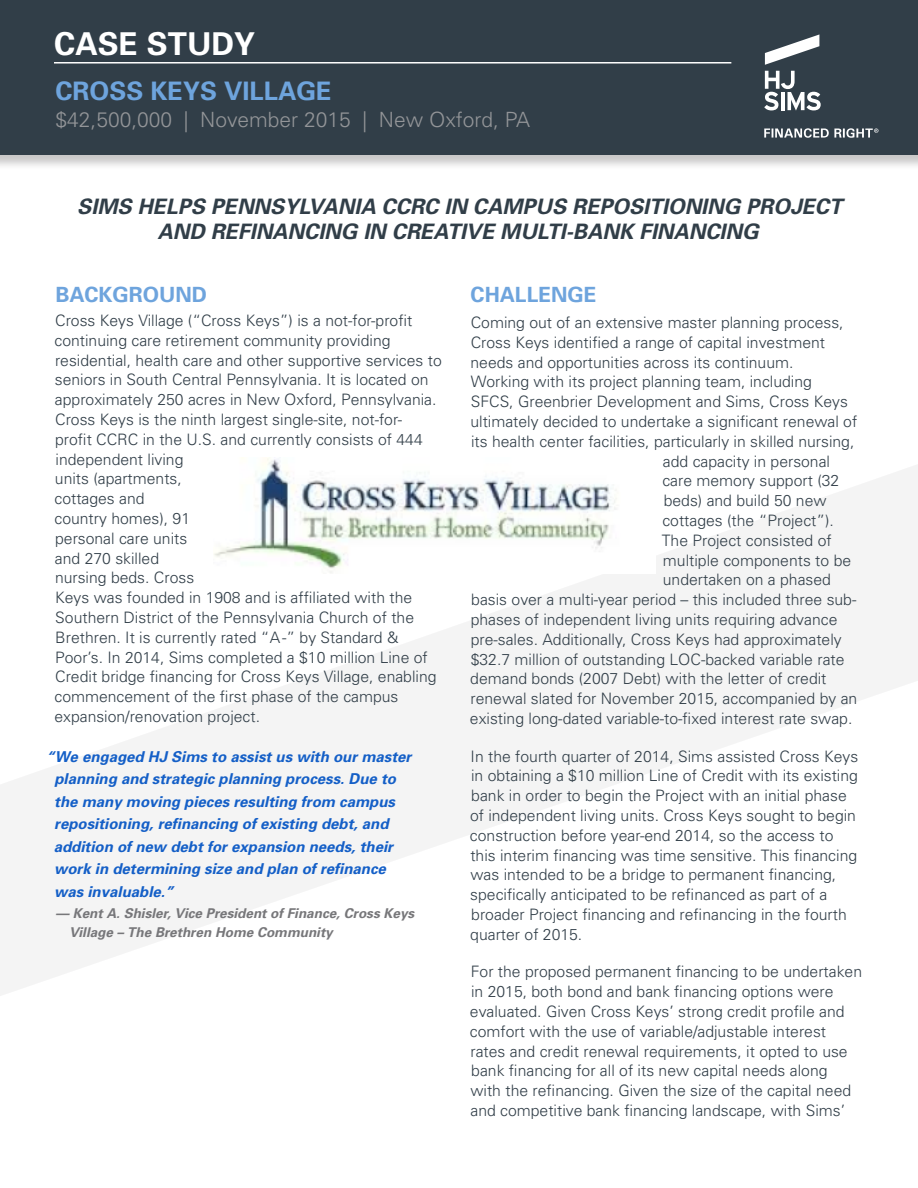
<style>
.page{position:relative;width:918px;height:1188px;background:#fff}
.page>*{position:absolute;margin:0;border:0;box-sizing:border-box;transform-origin:0 0}
.t1{font:700 31.5px "Univers";color:#fff}
.t2{font:700 25.5px "Univers";color:#6ea4dd}
.Sub_Spacing{font:italic 700 21.3px/25.5px "Univers";color:#313e48;text-align:center}
.t3{font:300 21px "Univers";color:#939598}
.Sub_Spacing-2{font:700 21px "Univers";color:#6ea4dd}
.Sub_Spacing-3{font:300 15.75px/19.8px "Univers";color:#313e48}
.Body_Copy{font:300 15.75px/19.8px "Univers";color:#313e48}
.t4{font:italic 700 15px/22.5px "Univers";color:#145fc7}
.t5{font:italic 700 13.5px/19.5px "Univers";color:#77777a}
</style>
<div class="page">
<div style="left:0;top:0;width:918px;height:170px;background:#231f20;opacity:.25"></div>
<div style="left:0;top:0;width:918px;height:155px;background:#313e48"></div>
<hr style="left:54px;top:62px;width:677px;height:2px;background:#fff">
<svg style="left:765px;top:34px;width:54px;height:31px"></svg>
<svg style="left:764px;top:71px;width:57px;height:40px"></svg>
<svg style="left:764px;top:128px;width:114px;height:10px"></svg>
<svg style="left:0;top:465px;width:918px;height:531px"></svg>
<img style="left:214px;top:457px;width:441px;height:116px">
<h1 class="t1" style="left:54px;top:25px;width:203px">CASE STUDY</h1>
<p class="t2" style="left:56px;top:75px;width:278px">CROSS KEYS VILLAGE</p>
<p class="t3" style="left:56px;top:106px;width:476px">$42,500,000 | November 2015 | New Oxford, PA</p>
<p class="Sub_Spacing" style="left:77px;top:193px;width:766px">SIMS HELPS PENNSYLVANIA CCRC IN CAMPUS REPOSITIONING PROJECT<br>AND REFINANCING IN CREATIVE MULTI-BANK FINANCING</p>
<p class="Sub_Spacing-2" style="left:55px;top:282px;width:153px">BACKGROUND</p>
<p class="Body_Copy" style="left:54px;top:311px;width:389px">Cross Keys Village (“Cross Keys”) is a not-for-profit continuing care retirement community providing residential, health care and other supportive services to seniors in South Central Pennsylvania. It is located on approximately 250 acres in New Oxford, Pennsylvania.<br>Cross Keys is the ninth largest single-site, not-for&shy;profit CCRC in the U.S. and currently consists of 444 independent living<br>units (apartments,<br>cottages and<br>country homes), 91<br>personal care units<br>and 270 skilled<br>nursing beds. Cross<br>Keys was founded in 1908 and is affiliated with the Southern District of the Pennsylvania Church of the Brethren. It is currently rated “A-” by Standard &amp; Poor’s. In 2014, Sims completed a $10 million Line of Credit bridge financing for Cross Keys Village, enabling commencement of the first phase of the campus expansion/renovation project.</p>
<p class="t4" style="left:54px;top:745px;width:359px;text-indent:-7px">“We engaged HJ Sims to assist us with our master planning and strategic planning process. Due to the many moving pieces resulting from campus repositioning, refinancing of existing debt, and addition of new debt for expansion needs, their work in determining size and plan of refinance was invaluable.”</p>
<p class="t5" style="left:69px;top:903px;width:347px;text-indent:-14px">— Kent A. Shisler, Vice President of Finance, Cross Keys<br>Village – The Brethren Home Community</p>
<p class="Sub_Spacing-2" style="left:471px;top:282px;width:128px">CHALLENGE</p>
<p class="Sub_Spacing-3" style="left:471px;top:313px;width:374px">Coming out of an extensive master planning process,</p>
<p class="Sub_Spacing-3" style="left:471px;top:332px;width:356px">Cross Keys identified a range of capital investment</p>
<p class="Sub_Spacing-3" style="left:471px;top:352px;width:324px">needs and opportunities across its continuum.</p>
<p class="Sub_Spacing-3" style="left:471px;top:372px;width:343px">Working with its project planning team, including</p>
<p class="Sub_Spacing-3" style="left:471px;top:392px;width:379px">SFCS, Greenbrier Development and Sims, Cross Keys</p>
<p class="Sub_Spacing-3" style="left:470px;top:412px;width:388px">ultimately decided to undertake a significant renewal of</p>
<p class="Sub_Spacing-3" style="left:471px;top:431px;width:385px">its health center facilities, particularly in skilled nursing,</p>
<p class="Sub_Spacing-3" style="left:663px;top:451px;width:169px">add capacity in personal</p>
<p class="Sub_Spacing-3" style="left:662px;top:471px;width:178px">care memory support (32</p>
<p class="Sub_Spacing-3" style="left:664px;top:491px;width:164px">beds) and build 50 new</p>
<p class="Sub_Spacing-3" style="left:662px;top:511px;width:173px">cottages (the “Project”).</p>
<p class="Sub_Spacing-3" style="left:662px;top:530px;width:171px">The Project consisted of</p>
<p class="Sub_Spacing-3" style="left:663px;top:550px;width:190px">multiple components to be</p>
<p class="Sub_Spacing-3" style="left:663px;top:570px;width:170px">undertaken on a phased</p>
<p class="Sub_Spacing-3" style="left:471px;top:590px;width:387px">basis over a multi-year period – this included three sub-</p>
<p class="Sub_Spacing-3" style="left:471px;top:610px;width:368px">phases of independent living units requiring advance</p>
<p class="Sub_Spacing-3" style="left:471px;top:629px;width:373px">pre-sales. Additionally, Cross Keys had approximately</p>
<p class="Sub_Spacing-3" style="left:471px;top:649px;width:375px">$32.7 million of outstanding LOC-backed variable rate</p>
<p class="Sub_Spacing-3" style="left:470px;top:669px;width:358px">demand bonds (2007 Debt) with the letter of credit</p>
<p class="Sub_Spacing-3" style="left:471px;top:689px;width:388px">renewal slated for November 2015, accompanied by an</p>
<p class="Sub_Spacing-3" style="left:470px;top:709px;width:384px">existing long-dated variable-to-fixed interest rate swap.</p>
<p class="Sub_Spacing-3" style="left:470px;top:746px;width:390px">In the fourth quarter of 2014, Sims assisted Cross Keys in obtaining a $10 million Line of Credit with its existing bank in order to begin the Project with an initial phase of independent living units. Cross Keys sought to begin construction before year-end 2014, so the access to this interim financing was time sensitive. This financing was intended to be a bridge to permanent financing, specifically anticipated to be refinanced as part of a broader Project financing and refinancing in the fourth quarter of 2015.</p>
<p class="Sub_Spacing-3" style="left:470px;top:962px;width:394px">For the proposed permanent financing to be undertaken in 2015, both bond and bank financing options were evaluated. Given Cross Keys’ strong credit profile and comfort with the use of variable/adjustable interest rates and credit renewal requirements, it opted to use bank financing for all of its new capital needs along<br>with the refinancing. Given the size of the capital need and competitive bank financing landscape, with Sims’</p>
</div>
